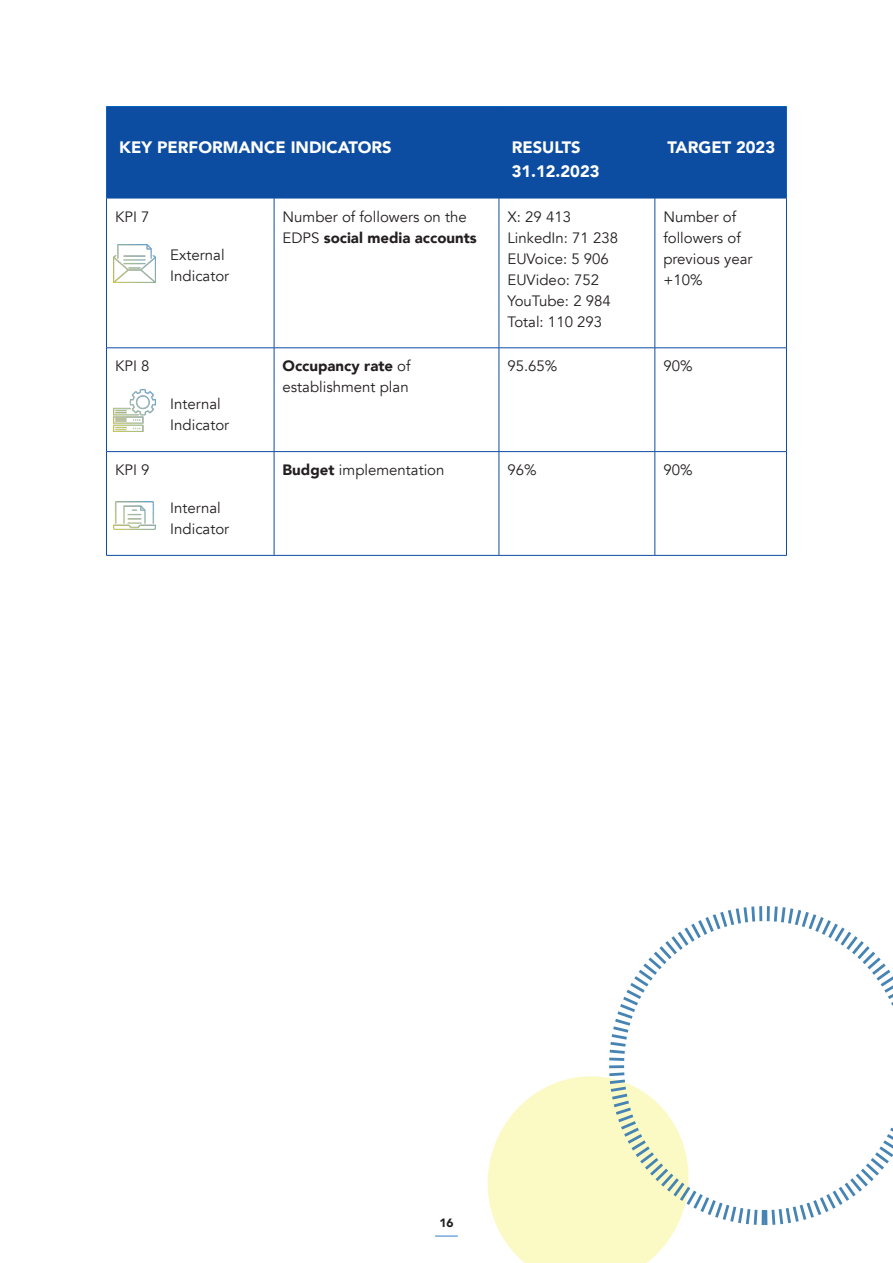
<style>
.page{position:relative;width:893px;height:1263px;background:#fff}
.page>*{position:absolute;margin:0;border:0;box-sizing:border-box;transform-origin:0 0}
.t1{font:900 16.5px/24px "Avenir";color:#fff}
.t2{font:15px/21px "Avenir";color:#231f20}
.t3{font:900 15px "Avenir";color:#231f20}
.t4{font:900 12px "Avenir";color:#231f20}
.s1{font-weight:900}
.s2{font-weight:400}
</style>
<div class="page">
<hr style="left:435px;top:1235px;width:23px;height:2px;background:#75a7d9">
<div style="left:107px;top:107px;width:679px;height:91px;background:#0d4da1"></div>
<hr style="left:106px;top:106px;width:168px;height:1px;background:#0563c1">
<hr style="left:106px;top:107px;width:1px;height:91px;background:#0563c1">
<hr style="left:274px;top:106px;width:225px;height:1px;background:#0563c1">
<hr style="left:499px;top:106px;width:156px;height:1px;background:#0563c1">
<hr style="left:655px;top:106px;width:132px;height:1px;background:#0563c1">
<hr style="left:786px;top:107px;width:1px;height:91px;background:#0563c1">
<hr style="left:499px;top:107px;width:1px;height:91px;background:#0d4da1">
<hr style="left:655px;top:107px;width:1px;height:91px;background:#0d4da1">
<hr style="left:106px;top:198px;width:168px;height:1px;background:#0d4da1">
<hr style="left:274px;top:198px;width:225px;height:1px;background:#0d4da1">
<hr style="left:499px;top:198px;width:156px;height:1px;background:#0d4da1">
<hr style="left:655px;top:198px;width:132px;height:1px;background:#0d4da1">
<hr style="left:106px;top:198px;width:1px;height:150px;background:#0d4da1">
<hr style="left:274px;top:198px;width:1px;height:150px;background:#0d4da1">
<hr style="left:499px;top:198px;width:1px;height:150px;background:#0d4da1">
<hr style="left:655px;top:198px;width:1px;height:150px;background:#0d4da1">
<hr style="left:786px;top:198px;width:1px;height:150px;background:#0d4da1">
<hr style="left:106px;top:348px;width:168px;height:1px;background:#0d4da1">
<hr style="left:106px;top:348px;width:1px;height:103px;background:#0d4da1">
<hr style="left:274px;top:348px;width:225px;height:1px;background:#0d4da1">
<hr style="left:274px;top:348px;width:1px;height:103px;background:#0d4da1">
<hr style="left:499px;top:348px;width:156px;height:1px;background:#0d4da1">
<hr style="left:499px;top:348px;width:1px;height:103px;background:#0d4da1">
<hr style="left:655px;top:348px;width:132px;height:1px;background:#0d4da1">
<hr style="left:655px;top:348px;width:1px;height:103px;background:#0d4da1">
<hr style="left:786px;top:348px;width:1px;height:103px;background:#0d4da1">
<hr style="left:106px;top:451px;width:168px;height:1px;background:#0d4da1">
<hr style="left:106px;top:452px;width:1px;height:103px;background:#0d4da1">
<hr style="left:274px;top:451px;width:225px;height:1px;background:#0d4da1">
<hr style="left:274px;top:452px;width:1px;height:103px;background:#0d4da1">
<hr style="left:499px;top:451px;width:156px;height:1px;background:#0d4da1">
<hr style="left:499px;top:452px;width:1px;height:103px;background:#0d4da1">
<hr style="left:655px;top:451px;width:132px;height:1px;background:#0d4da1">
<hr style="left:655px;top:452px;width:1px;height:103px;background:#0d4da1">
<hr style="left:786px;top:452px;width:1px;height:103px;background:#0d4da1">
<hr style="left:106px;top:555px;width:168px;height:1px;background:#0d4da1">
<hr style="left:274px;top:555px;width:225px;height:1px;background:#0d4da1">
<hr style="left:499px;top:555px;width:156px;height:1px;background:#0d4da1">
<hr style="left:655px;top:555px;width:132px;height:1px;background:#0d4da1">
<img style="left:113px;top:244px;width:43px;height:39px">
<img style="left:113px;top:389px;width:43px;height:43px">
<img style="left:113px;top:502px;width:43px;height:28px">
<svg style="left:487px;top:1076px;width:189px;height:187px;fill:#fbf9c4"></svg>
<svg style="left:606px;top:906px;width:287px;height:322px"></svg>
<p class="t1" style="left:119px;top:135px;width:274px">KEY PERFORMANCE INDICATORS</p>
<p class="t1" style="left:512px;top:135px;width:89px">RESULTS<br>31.12.2023</p>
<p class="t1" style="left:668px;top:135px;width:109px">TARGET 2023</p>
<p class="t2" style="left:115px;top:206px;width:36px">KPI 7</p>
<p class="t2" style="left:170px;top:244px;width:60px">External<br>Indicator</p>
<p class="t2" style="left:283px;top:206px;width:196px">Number of followers on the<br>EDPS <span class="s1">social media accounts</span></p>
<p class="t2" style="left:507px;top:206px;width:65px">X: 29 413</p>
<p class="t2" style="left:663px;top:206px;width:91px">Number of followers of previous year</p>
<p class="t2" style="left:663px;top:269px;width:41px">+10%</p>
<p class="t2" style="left:507px;top:227px;width:112px">LinkedIn: 71 238</p>
<p class="t2" style="left:507px;top:248px;width:103px">EUVoice: 5 906</p>
<p class="t2" style="left:507px;top:269px;width:93px">EUVideo: 752</p>
<p class="t2" style="left:507px;top:290px;width:105px">YouTube: 2 984</p>
<p class="t2" style="left:507px;top:311px;width:96px">Total: 110 293</p>
<p class="t2" style="left:115px;top:356px;width:36px">KPI 8</p>
<p class="t2" style="left:115px;top:460px;width:36px">KPI 9</p>
<p class="t2" style="left:170px;top:394px;width:60px">Internal<br>Indicator</p>
<p class="t2" style="left:170px;top:498px;width:60px">Internal<br>Indicator</p>
<p class="t3" style="left:283px;top:353px;width:130px">Occupancy rate <span class="s2">of</span></p>
<p class="t2" style="left:283px;top:377px;width:128px">establishment plan</p>
<p class="t2" style="left:507px;top:356px;width:52px">95.65%</p>
<p class="t2" style="left:663px;top:356px;width:31px">90%</p>
<p class="t2" style="left:283px;top:460px;width:163px"><span class="s1">Budget</span> implementation</p>
<p class="t2" style="left:507px;top:460px;width:31px">96%</p>
<p class="t2" style="left:663px;top:460px;width:31px">90%</p>
<p class="t4" style="left:439px;top:1213px;width:16px">16</p>
</div>
